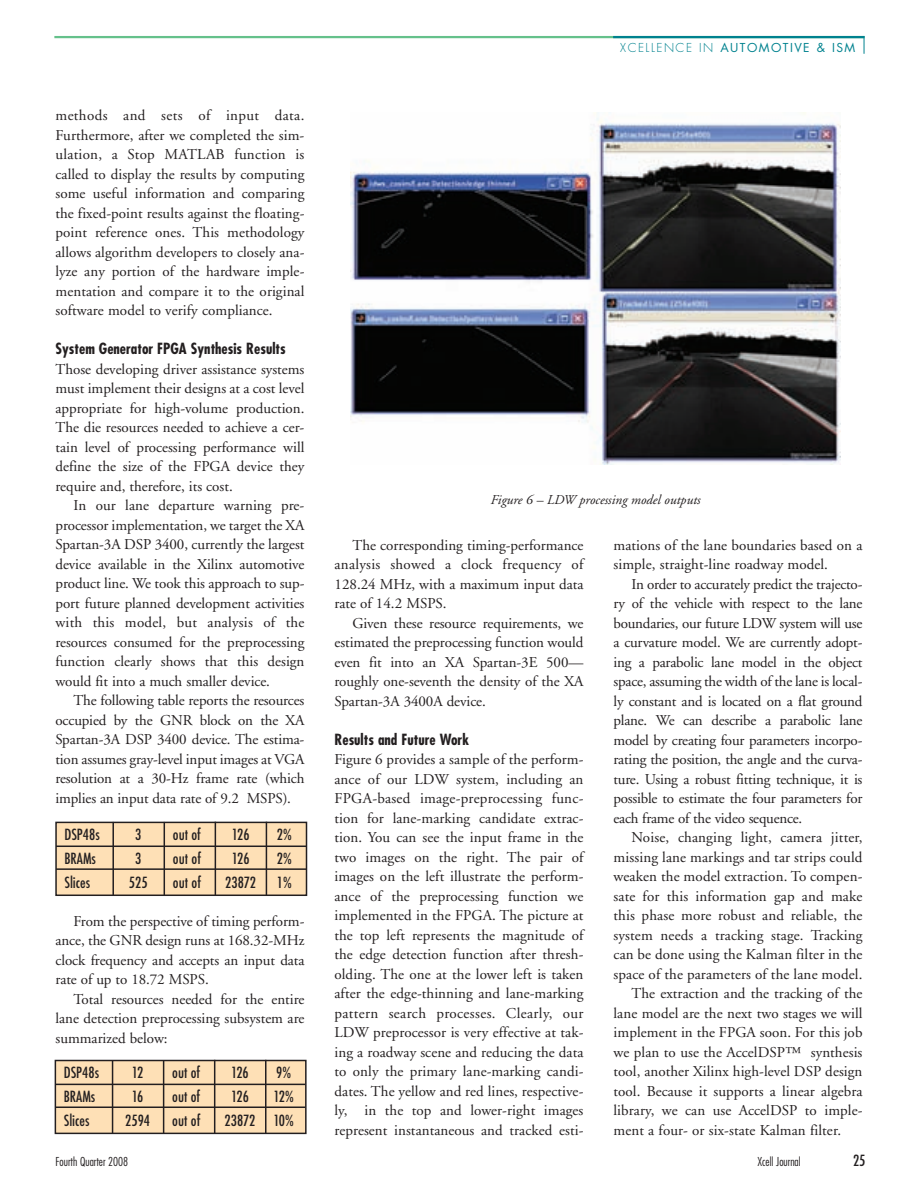
<style>
.page{position:relative;width:918px;height:1188px;background:#fff}
.page>*{position:absolute;margin:0;border:0;box-sizing:border-box;transform-origin:0 0}
.t1{font:15px/19.5px "Adobe Garamond";letter-spacing:.005em;color:#231f20;text-align:justify}
.t2{font:500 condensed 15px "Futura";color:#231f20}
.t3{font:700 condensed 15px "Futura";color:#231f20}
.t4{font:italic 13.5px "Adobe Garamond";color:#231f20}
.t5{font:300 condensed 12px "Futura";color:#231f20}
.t6{font:12px "Futura";letter-spacing:.125em;color:#00828f}
.s1{font-weight:300}
</style>
<div class="page">
<hr style="left:54px;top:36px;width:810px;height:2px;background:#65c18b">
<hr style="left:613px;top:36px;width:251px;height:2px;background:#00828f">
<svg style="left:864px;top:36px;width:1px;height:18px"></svg>
<img style="left:350px;top:112px;width:490px;height:353px">
<div style="left:56px;top:822px;width:251px;height:73px;background:#fee0b6"></div>
<div style="left:55px;top:822px;width:252px;height:74px;border:2px solid #231f20"></div>
<hr style="left:112px;top:822px;width:2px;height:73px;background:#231f20">
<hr style="left:164px;top:822px;width:1px;height:74px;background:#231f20">
<hr style="left:215px;top:822px;width:1px;height:74px;background:#231f20">
<hr style="left:266px;top:822px;width:1px;height:74px;background:#231f20">
<hr style="left:56px;top:846px;width:250px;height:1px;background:#231f20">
<hr style="left:56px;top:868px;width:250px;height:2px;background:#231f20">
<div style="left:55px;top:1060px;width:251px;height:73px;background:#fee0b6"></div>
<div style="left:55px;top:1060px;width:252px;height:74px;border:2px solid #231f20"></div>
<hr style="left:112px;top:1060px;width:1px;height:74px;background:#231f20">
<hr style="left:163px;top:1060px;width:1px;height:74px;background:#231f20">
<hr style="left:214px;top:1060px;width:1px;height:74px;background:#231f20">
<hr style="left:265px;top:1060px;width:2px;height:74px;background:#231f20">
<hr style="left:55px;top:1084px;width:250px;height:1px;background:#231f20">
<hr style="left:55px;top:1107px;width:250px;height:1px;background:#231f20">
<p class="t1" style="left:55px;top:107px;width:250px">methods and sets of input data.<br>Furthermore, after we completed the sim&shy;ulation, a Stop MATLAB function is called to display the results by computing some useful information and comparing the fixed-point results against the floating&shy;point reference ones. This methodology allows algorithm developers to closely ana&shy;lyze any portion of the hardware imple&shy;mentation and compare it to the original software model to verify compliance.</p>
<p class="t3" style="left:55px;top:342px;width:232px">System Generator FPGA Synthesis Results</p>
<p class="t1" style="left:55px;top:361px;width:250px">Those developing driver assistance systems must implement their designs at a cost level appropriate for high-volume production.<br>The die resources needed to achieve a cer&shy;tain level of processing performance will define the size of the FPGA device they require and, therefore, its cost.</p>
<p class="t1" style="left:55px;top:497px;width:250px;text-indent:18px">In our lane departure warning pre&shy;processor implementation, we target the XA Spartan-3A DSP 3400, currently the largest device available in the Xilinx automotive product line. We took this approach to sup&shy;port future planned development activities with this model, but analysis of the resources consumed for the preprocessing function clearly shows that this design would fit into a much smaller device.</p>
<p class="t1" style="left:55px;top:692px;width:250px;text-indent:18px">The following table reports the resources occupied by the GNR block on the XA Spartan-3A DSP 3400 device. The estima&shy;tion assumes gray-level input images at VGA resolution at a 30-Hz frame rate (which implies an input data rate of 9.2 MSPS).</p>
<p class="t2" style="left:64px;top:828px;width:37px">DSP48s</p>
<p class="t2" style="left:135px;top:828px;width:8px">3</p>
<p class="t2" style="left:173px;top:828px;width:30px">out of</p>
<p class="t2" style="left:232px;top:828px;width:19px">126</p>
<p class="t2" style="left:277px;top:828px;width:16px">2%</p>
<p class="t2" style="left:64px;top:852px;width:33px">BRAMs</p>
<p class="t2" style="left:135px;top:852px;width:8px">3</p>
<p class="t2" style="left:173px;top:852px;width:30px">out of</p>
<p class="t2" style="left:232px;top:852px;width:19px">126</p>
<p class="t2" style="left:277px;top:852px;width:16px">2%</p>
<p class="t2" style="left:64px;top:876px;width:27px">Slices</p>
<p class="t2" style="left:129px;top:876px;width:20px">525</p>
<p class="t2" style="left:173px;top:876px;width:30px">out of</p>
<p class="t2" style="left:225px;top:876px;width:32px">23872</p>
<p class="t2" style="left:277px;top:876px;width:16px">1%</p>
<p class="t1" style="left:55px;top:913px;width:250px;text-indent:18px">From the perspective of timing perform&shy;ance, the GNR design runs at 168.32-MHz clock frequency and accepts an input data rate of up to 18.72 MSPS.</p>
<p class="t1" style="left:55px;top:991px;width:250px;text-indent:18px">Total resources needed for the entire lane detection preprocessing subsystem are summarized below:</p>
<p class="t2" style="left:64px;top:1066px;width:37px">DSP48s</p>
<p class="t2" style="left:132px;top:1066px;width:13px">12</p>
<p class="t2" style="left:172px;top:1066px;width:30px">out of</p>
<p class="t2" style="left:231px;top:1066px;width:19px">126</p>
<p class="t2" style="left:276px;top:1066px;width:16px">9%</p>
<p class="t2" style="left:64px;top:1090px;width:33px">BRAMs</p>
<p class="t2" style="left:132px;top:1090px;width:13px">16</p>
<p class="t2" style="left:172px;top:1090px;width:30px">out of</p>
<p class="t2" style="left:231px;top:1090px;width:19px">126</p>
<p class="t2" style="left:274px;top:1090px;width:22px">12%</p>
<p class="t2" style="left:64px;top:1114px;width:27px">Slices</p>
<p class="t2" style="left:125px;top:1114px;width:26px">2594</p>
<p class="t2" style="left:172px;top:1114px;width:30px">out of</p>
<p class="t2" style="left:225px;top:1114px;width:71px">23872 10%</p>
<p class="t6" style="left:620px;top:42px;width:237px"><span class="s1">XCELLENCE IN</span> AUTOMOTIVE &amp; ISM</p>
<p class="t4" style="left:490px;top:494px;width:211px">Figure 6 – LDW processing model outputs</p>
<p class="t1" style="left:335px;top:537px;width:250px;text-indent:18px">The corresponding timing-performance analysis showed a clock frequency of 128.24 MHz, with a maximum input data rate of 14.2 MSPS.</p>
<p class="t1" style="left:335px;top:615px;width:250px;text-indent:18px">Given these resource requirements, we estimated the preprocessing function would even fit into an XA Spartan-3E 500— roughly one-seventh the density of the XA Spartan-3A 3400A device.</p>
<p class="t3" style="left:335px;top:733px;width:136px">Results and Future Work</p>
<p class="t1" style="left:335px;top:751px;width:250px">Figure 6 provides a sample of the perform&shy;ance of our LDW system, including an FPGA-based image-preprocessing func&shy;tion for lane-marking candidate extrac&shy;tion. You can see the input frame in the two images on the right. The pair of images on the left illustrate the perform&shy;ance of the preprocessing function we implemented in the FPGA. The picture at the top left represents the magnitude of the edge detection function after thresh&shy;olding. The one at the lower left is taken after the edge-thinning and lane-marking pattern search processes. Clearly, our LDW preprocessor is very effective at tak&shy;ing a roadway scene and reducing the data to only the primary lane-marking candi&shy;dates. The yellow and red lines, respective&shy;ly, in the top and lower-right images represent instantaneous and tracked esti-</p>
<p class="t1" style="left:614px;top:537px;width:250px">mations of the lane boundaries based on a simple, straight-line roadway model.</p>
<p class="t1" style="left:614px;top:576px;width:250px;text-indent:18px">In order to accurately predict the trajecto&shy;ry of the vehicle with respect to the lane boundaries, our future LDW system will use a curvature model. We are currently adopt&shy;ing a parabolic lane model in the object space, assuming the width of the lane is local&shy;ly constant and is located on a flat ground plane. We can describe a parabolic lane model by creating four parameters incorpo&shy;rating the position, the angle and the curva&shy;ture. Using a robust fitting technique, it is possible to estimate the four parameters for each frame of the video sequence.</p>
<p class="t1" style="left:632px;top:829px;width:232px">Noise, changing light, camera jitter,</p>
<p class="t1" style="left:614px;top:849px;width:250px">missing lane markings and tar strips could</p>
<p class="t1" style="left:614px;top:868px;width:250px">weaken the model extraction. To compen-</p>
<p class="t1" style="left:614px;top:888px;width:250px">sate for this information gap and make</p>
<p class="t1" style="left:614px;top:907px;width:250px">this phase more robust and reliable, the</p>
<p class="t1" style="left:614px;top:927px;width:250px">system needs a tracking stage. Tracking</p>
<p class="t1" style="left:614px;top:946px;width:250px">can be done using the Kalman filter in the</p>
<p class="t1" style="left:614px;top:966px;width:250px">space of the parameters of the lane model.</p>
<p class="t1" style="left:632px;top:985px;width:232px">The extraction and the tracking of the</p>
<p class="t1" style="left:614px;top:1005px;width:250px">lane model are the next two stages we will</p>
<p class="t1" style="left:614px;top:1024px;width:250px">implement in the FPGA soon. For this job</p>
<p class="t1" style="left:614px;top:1044px;width:250px">we plan to use the AccelDSP™ synthesis</p>
<p class="t1" style="left:614px;top:1063px;width:250px">tool, another Xilinx high-level DSP design</p>
<p class="t1" style="left:614px;top:1083px;width:250px">tool. Because it supports a linear algebra</p>
<p class="t1" style="left:614px;top:1102px;width:250px">library, we can use AccelDSP to imple-</p>
<p class="t1" style="left:614px;top:1122px;width:229px">ment a four- or six-state Kalman filter.</p>
<p class="t5" style="left:56px;top:1157px;width:74px">Fourth Quarter 2008</p>
<p class="t5" style="left:758px;top:1157px;width:45px">Xcell Journal</p>
<p class="t2" style="left:853px;top:1154px;width:14px">25</p>
</div>
